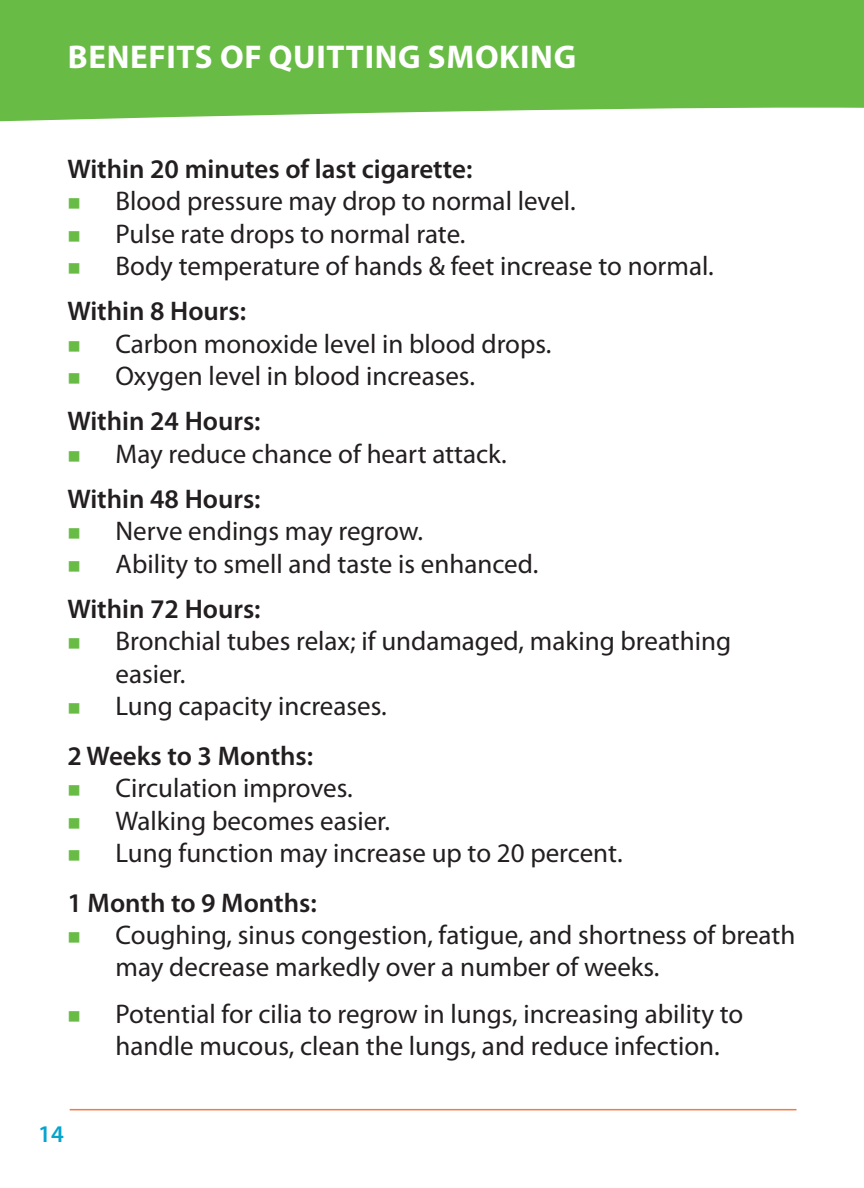
<style>
.page{position:relative;width:864px;height:1188px;background:#fff}
.page>*{position:absolute;margin:0;border:0;box-sizing:border-box;transform-origin:0 0}
.SECTION_HEADER__whit{font:700 33px "Myriad Pro";letter-spacing:.02em;color:#fff}
.TABS__1{font:27px/32.4px "Myriad Pro";color:#231f20}
.TABS__1_-_Benefits_o{font:27px/32.4px "Myriad Pro";color:#231f20}
.TABS__1_space_after{font:27px "Myriad Pro";color:#231f20}
.Semi-bold_text{font:600 27px "Myriad Pro";color:#231f20}
.t1{font:600 24px "Myriad Pro";color:#06a5ce}
.s1{color:#68bc45}
</style>
<div class="page">
<svg style="left:0;top:0;width:863px;height:122px;background:#73c153"></svg>
<hr style="left:70px;top:1109px;width:726px;height:1px;background:#f4793e">
<svg style="left:863px;top:0;width:1px;height:108px"></svg>
<p class="SECTION_HEADER__whit" style="left:68px;top:38px;width:510px">BENEFITS OF QUITTING SMOKING</p>
<p class="Semi-bold_text" style="left:68px;top:154px;width:406px">Within 20 minutes of last cigarette:</p>
<p class="TABS__1_-_Benefits_o" style="left:68px;top:186px;width:507px"><span class="s1">■</span> Blood pressure may drop to normal level.</p>
<p class="TABS__1_-_Benefits_o" style="left:68px;top:218px;width:397px"><span class="s1">■</span> Pulse rate drops to normal rate.</p>
<p class="TABS__1_space_after" style="left:68px;top:251px;width:645px"><span class="s1">■</span> Body temperature of hands &amp; feet increase to normal.</p>
<p class="Semi-bold_text" style="left:68px;top:296px;width:180px">Within 8 Hours:</p>
<p class="TABS__1_-_Benefits_o" style="left:68px;top:328px;width:483px"><span class="s1">■</span> Carbon monoxide level in blood drops.</p>
<p class="TABS__1_space_after" style="left:68px;top:361px;width:407px"><span class="s1">■</span> Oxygen level in blood increases.</p>
<p class="Semi-bold_text" style="left:68px;top:406px;width:195px">Within 24 Hours:</p>
<p class="TABS__1_space_after" style="left:68px;top:439px;width:438px"><span class="s1">■</span> May reduce chance of heart attack.</p>
<p class="Semi-bold_text" style="left:68px;top:484px;width:195px">Within 48 Hours:</p>
<p class="TABS__1_-_Benefits_o" style="left:68px;top:516px;width:355px"><span class="s1">■</span> Nerve endings may regrow.</p>
<p class="TABS__1_space_after" style="left:68px;top:549px;width:470px"><span class="s1">■</span> Ability to smell and taste is enhanced.</p>
<p class="Semi-bold_text" style="left:68px;top:594px;width:195px">Within 72 Hours:</p>
<p class="TABS__1_-_Benefits_o" style="left:116px;top:626px;width:617px;text-indent:-48px"><span class="s1">■</span> Bronchial tubes relax; if undamaged, making breathing easier.</p>
<p class="TABS__1" style="left:68px;top:690px;width:318px"><span class="s1">■</span> Lung capacity increases.</p>
<p class="Semi-bold_text" style="left:68px;top:741px;width:247px">2 Weeks to 3 Months:</p>
<p class="TABS__1_-_Benefits_o" style="left:68px;top:772px;width:284px"><span class="s1">■</span> Circulation improves.</p>
<p class="TABS__1_-_Benefits_o" style="left:68px;top:805px;width:322px"><span class="s1">■</span> Walking becomes easier.</p>
<p class="TABS__1" style="left:68px;top:837px;width:554px"><span class="s1">■</span> Lung function may increase up to 20 percent.</p>
<p class="Semi-bold_text" style="left:68px;top:888px;width:251px">1 Month to 9 Months:</p>
<p class="TABS__1" style="left:116px;top:919px;width:681px;text-indent:-48px"><span class="s1">■</span> Coughing, sinus congestion, fatigue, and shortness of breath may decrease markedly over a number of weeks.</p>
<p class="TABS__1" style="left:116px;top:998px;width:629px;text-indent:-48px"><span class="s1">■</span> Potential for cilia to regrow in lungs, increasing ability to handle mucous, clean the lungs, and reduce infection.</p>
<p class="t1" style="left:38px;top:1121px;width:27px">14</p>
</div>
